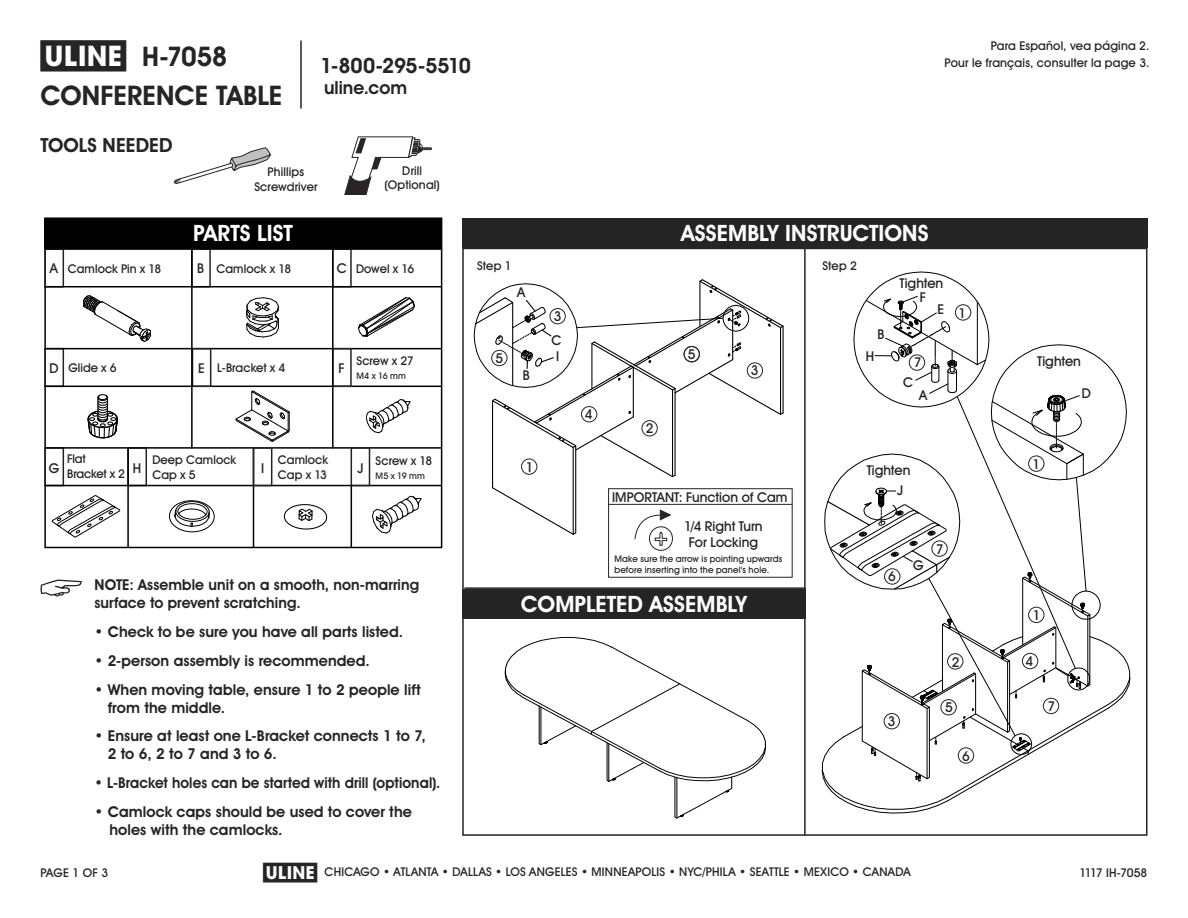
<style>
.page{position:relative;width:1188px;height:918px;background:#fff}
.page>*{position:absolute;margin:0;border:0;box-sizing:border-box;transform-origin:0 0}
.t1{font:700 27px/38.7px "Uline Two Knine";color:#252525}
.t2{font:700 22.5px "Uline Two Knine";letter-spacing:.005em;color:#fff}
.t3{font:700 21px "Uline Two Knine";letter-spacing:-.02em;color:#252525}
.t4{font:700 19.5px "Uline Two Knine";letter-spacing:.005em;color:#252525}
.t5{font:700 18px "Uline Two Knine";color:#252525}
.t6{font:700 15px/18px "Uline Two Knine";letter-spacing:.005em;color:#252525}
.t7{font:700 15px "Uline Two Knine";letter-spacing:.005em;color:#252525;scale:.96 1}
.t8{font:13.5px/29.1px "Uline Two Knine";color:#252525}
.t9{font:12px/14.4px "Uline Two Knine";letter-spacing:.005em;color:#252525;text-align:center}
.t10{font:12px/14.4px "Uline Two Knine";letter-spacing:-.02em;color:#252525}
.t11{font:9px/10.8px "Uline Two Knine";letter-spacing:.015em;color:#252525}
.s1{font-size:28.5px}
.s2{font-size:18px}
</style>
<div class="page">
<hr style="left:300px;top:40px;width:2px;height:69px;background:#252525">
<svg style="left:504px;top:637px;width:262px;height:181px"></svg>
<hr style="left:804px;top:248px;width:2px;height:588px;background:#252525">
<hr style="left:464px;top:587px;width:342px;height:2px;background:#252525">
<div style="left:462px;top:218px;width:686px;height:30px;background:#252525"></div>
<div style="left:462px;top:589px;width:344px;height:30px;background:#252525"></div>
<svg style="left:40px;top:580px;width:42px;height:17px"></svg>
<svg style="left:821px;top:271px;width:310px;height:543px"></svg>
<svg style="left:345px;top:137px;width:87px;height:58px"></svg>
<svg style="left:174px;top:147px;width:97px;height:37px"></svg>
<div style="left:44px;top:218px;width:398px;height:31px;background:#000"></div>
<svg style="left:83px;top:295px;width:68px;height:47px"></svg>
<svg style="left:246px;top:297px;width:33px;height:41px"></svg>
<svg style="left:358px;top:297px;width:57px;height:40px"></svg>
<svg style="left:235px;top:390px;width:55px;height:52px"></svg>
<svg style="left:366px;top:399px;width:44px;height:35px"></svg>
<svg style="left:373px;top:496px;width:48px;height:38px"></svg>
<div style="left:44px;top:218px;width:398px;height:330px;border:2px solid #000"></div>
<div style="left:332px;top:248px;width:20px;height:39px;border:2px solid #242426"></div>
<div style="left:44px;top:348px;width:20px;height:39px;border:2px solid #242426"></div>
<hr style="left:44px;top:348px;width:398px;height:1px;background:#000">
<hr style="left:44px;top:386px;width:398px;height:1px;background:#000">
<div style="left:192px;top:348px;width:19px;height:39px;border:2px solid #242426"></div>
<div style="left:332px;top:348px;width:20px;height:39px;border:2px solid #242426"></div>
<div style="left:44px;top:447px;width:20px;height:39px;border:2px solid #242426"></div>
<div style="left:127px;top:447px;width:20px;height:39px;border:2px solid #242426"></div>
<hr style="left:44px;top:447px;width:398px;height:2px;background:#000">
<hr style="left:44px;top:485px;width:398px;height:1px;background:#000">
<div style="left:44px;top:248px;width:20px;height:39px;border:2px solid #242426"></div>
<div style="left:191px;top:248px;width:20px;height:39px;border:2px solid #242426"></div>
<hr style="left:44px;top:248px;width:398px;height:2px;background:#000">
<hr style="left:44px;top:286px;width:398px;height:1px;background:#000">
<hr style="left:191px;top:249px;width:2px;height:199px;background:#000">
<hr style="left:332px;top:249px;width:2px;height:199px;background:#000">
<hr style="left:127px;top:448px;width:2px;height:100px;background:#000">
<hr style="left:253px;top:448px;width:1px;height:100px;background:#000">
<div style="left:253px;top:447px;width:19px;height:39px;border:2px solid #242426"></div>
<div style="left:351px;top:447px;width:19px;height:39px;border:2px solid #242426"></div>
<hr style="left:351px;top:486px;width:1px;height:61px;background:#000">
<svg style="left:87px;top:394px;width:31px;height:45px"></svg>
<svg style="left:283px;top:504px;width:45px;height:26px"></svg>
<svg style="left:169px;top:500px;width:46px;height:33px"></svg>
<svg style="left:52px;top:495px;width:68px;height:43px"></svg>
<div style="left:608px;top:488px;width:185px;height:90px;border:1px solid #252525"></div>
<hr style="left:608px;top:504px;width:185px;height:1px;background:#252525">
<div style="left:649px;top:526px;width:24px;height:25px;border:1px solid #252525;border-radius:50%"></div>
<svg style="left:473px;top:279px;width:312px;height:267px"></svg>
<h1 class="t1" style="left:40px;top:37px;width:243px"><span class="s1">π</span> H-7058<br>CONFERENCE TABLE</h1>
<h3 class="t4" style="left:40px;top:133px;width:134px">TOOLS NEEDED</h3>
<h3 class="t3" style="left:320px;top:52px;width:152px">1-800-295-5510</h3>
<p class="t5" style="left:324px;top:76px;width:84px">uline.com</p>
<p class="t9" style="left:254px;top:165px;width:65px">Phillips<br>Screwdriver</p>
<p class="t9" style="left:385px;top:163px;width:57px">Drill (Optional)</p>
<h2 class="t2" style="left:193px;top:220px;width:101px">PARTS LIST</h2>
<h2 class="t2" style="left:681px;top:220px;width:249px">ASSEMBLY INSTRUCTIONS</h2>
<p class="t8" style="left:50px;top:254px;width:10px">A</p>
<p class="t8" style="left:197px;top:254px;width:8px">B</p>
<p class="t8" style="left:337px;top:254px;width:12px">C</p>
<p class="t9" style="left:68px;top:261px;width:95px">Camlock Pin x 18</p>
<p class="t9" style="left:217px;top:261px;width:76px">Camlock x 18</p>
<p class="t9" style="left:356px;top:261px;width:60px">Dowel x 16</p>
<p class="t9" style="left:477px;top:258px;width:36px">Step 1</p>
<p class="t9" style="left:822px;top:258px;width:36px">Step 2</p>
<p class="t9" style="left:945px;top:37px;width:206px;line-height:16.8px;text-align:right">Para Español, vea página 2.<br>Pour le français, consulter la page 3.</p>
<p class="t8" style="left:517px;top:277px;width:10px">A</p>
<p class="t8" style="left:900px;top:268px;width:45px">Tighten</p>
<p class="t8" style="left:920px;top:282px;width:8px">F</p>
<p class="t8" style="left:554px;top:301px;width:9px">3</p>
<p class="t8" style="left:938px;top:294px;width:8px">E</p>
<p class="t8" style="left:958px;top:298px;width:9px">1</p>
<p class="t8" style="left:551px;top:325px;width:12px">C</p>
<p class="t8" style="left:877px;top:320px;width:8px">B</p>
<p class="t8" style="left:49px;top:353px;width:11px">D</p>
<p class="t8" style="left:198px;top:353px;width:8px">E</p>
<p class="t8" style="left:339px;top:353px;width:8px">F</p>
<p class="t9" style="left:68px;top:361px;width:50px">Glide x 6</p>
<p class="t9" style="left:217px;top:361px;width:70px">L-Bracket x 4</p>
<p class="t9" style="left:357px;top:354px;width:59px">Screw x 27</p>
<p class="t11" style="left:357px;top:370px;width:51px">M4 x 16 mm</p>
<p class="t8" style="left:496px;top:344px;width:9px">5</p>
<p class="t8" style="left:523px;top:360px;width:8px">B</p>
<p class="t8" style="left:556px;top:341px;width:5px">I</p>
<p class="t8" style="left:688px;top:339px;width:9px">5</p>
<p class="t8" style="left:751px;top:356px;width:9px">3</p>
<p class="t8" style="left:866px;top:341px;width:10px">H</p>
<p class="t8" style="left:914px;top:348px;width:9px">7</p>
<p class="t8" style="left:1037px;top:347px;width:45px">Tighten</p>
<p class="t8" style="left:903px;top:367px;width:12px">C</p>
<p class="t8" style="left:919px;top:380px;width:10px">A</p>
<p class="t8" style="left:1082px;top:379px;width:11px">D</p>
<p class="t8" style="left:585px;top:399px;width:9px">4</p>
<p class="t8" style="left:646px;top:413px;width:9px">2</p>
<p class="t10" style="left:67px;top:452px;width:59px">Flat<br>Bracket x 2</p>
<p class="t9" style="left:152px;top:453px;width:85px;text-align:left">Deep Camlock<br>Cap x 5</p>
<p class="t9" style="left:278px;top:453px;width:52px;text-align:left">Camlock<br>Cap x 13</p>
<p class="t8" style="left:49px;top:453px;width:12px">G</p>
<p class="t8" style="left:133px;top:453px;width:10px">H</p>
<p class="t8" style="left:261px;top:453px;width:5px">I</p>
<p class="t8" style="left:358px;top:453px;width:7px">J</p>
<p class="t9" style="left:376px;top:454px;width:58px">Screw x 18</p>
<p class="t11" style="left:376px;top:470px;width:51px">M5 x 19 mm</p>
<p class="t8" style="left:867px;top:455px;width:45px">Tighten</p>
<p class="t8" style="left:526px;top:452px;width:9px">1</p>
<p class="t6" style="left:94px;top:576px;width:326px">NOTE: Assemble unit on a smooth, non-marring surface to prevent scratching.</p>
<p class="t6" style="left:94px;top:623px;width:310px">• Check to be sure you have all parts listed.</p>
<p class="t6" style="left:94px;top:651px;width:277px">• 2-person assembly is recommended.</p>
<p class="t6" style="left:108px;top:680px;width:314px;text-indent:-13px">• When moving table, ensure 1 to 2 people lift from the middle.</p>
<p class="t6" style="left:108px;top:727px;width:319px;text-indent:-13px">• Ensure at least one L-Bracket connects 1 to 7,<br>2 to 6, 2 to 7 and 3 to 6.</p>
<p class="t7" style="left:94px;top:774px;width:362px">• L-Bracket holes can be started with drill (optional).</p>
<p class="t6" style="left:110px;top:803px;width:304px;text-indent:-15px">• Camlock caps should be used to cover the holes with the camlocks.</p>
<p class="t8" style="left:684px;top:483px;width:105px;text-indent:-72px">IMPORTANT: Function of Cam<br>1/4 Right Turn</p>
<p class="t8" style="left:689px;top:528px;width:71px">For Locking</p>
<p class="t11" style="left:615px;top:554px;width:169px">Make sure the arrow is pointing upwards before inserting into the panel's hole.</p>
<h2 class="t2" style="left:521px;top:590px;width:228px">COMPLETED ASSEMBLY</h2>
<p class="t8" style="left:897px;top:476px;width:7px">J</p>
<p class="t8" style="left:888px;top:562px;width:9px">6</p>
<p class="t8" style="left:913px;top:550px;width:12px">G</p>
<p class="t8" style="left:888px;top:706px;width:9px">3</p>
<p class="t8" style="left:936px;top:534px;width:9px">7</p>
<p class="t8" style="left:952px;top:647px;width:9px">2</p>
<p class="t8" style="left:945px;top:693px;width:9px">5</p>
<p class="t8" style="left:962px;top:741px;width:9px">6</p>
<p class="t8" style="left:1032px;top:449px;width:9px">1</p>
<p class="t8" style="left:1033px;top:601px;width:9px">1</p>
<p class="t8" style="left:1025px;top:646px;width:9px">4</p>
<p class="t8" style="left:1048px;top:691px;width:9px">7</p>
<p class="t9" style="left:263px;top:865px;width:649px"><span class="s2">π</span> CHICAGO • ATLANTA • DALLAS • LOS ANGELES • MINNEAPOLIS • NYC/PHILA • SEATTLE • MEXICO • CANADA</p>
<p class="t9" style="left:40px;top:865px;width:69px">PAGE 1 OF 3</p>
<p class="t10" style="left:1079px;top:865px;width:70px">1117 IH-7058</p>
</div>
